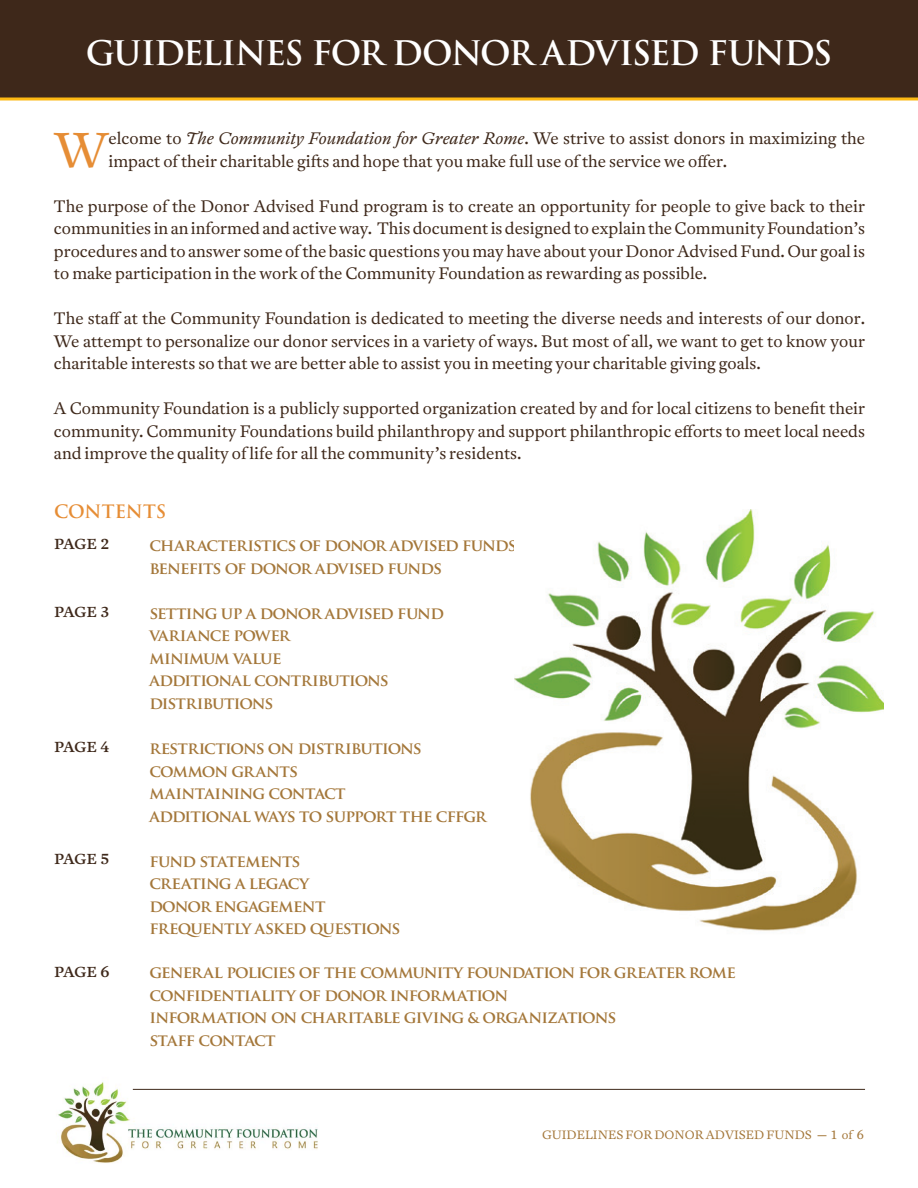
<style>
.page{position:relative;width:918px;height:1188px;background:#fff}
.page>*{position:absolute;margin:0;border:0;box-sizing:border-box;transform-origin:0 0}
.t1{font:300 48.45px "Antwerp";color:#e68d35}
.t2{font:700 33px "Trajan Pro";letter-spacing:-.05em;color:#fff}
.t3{font:18px "Antwerp";letter-spacing:-.02em;color:#3e281a}
.t4{font:700 18px "Trajan Pro";letter-spacing:-.005em;color:#e68d35}
.t5{font:300 16.5px/22.5px "Antwerp";color:#3e281a;text-align:justify}
.t6{font:700 16.5px/22.5px "Trajan Pro";letter-spacing:-.05em;color:#a4773a}
.t7{font:300 12px "Antwerp";color:#a4773a}
.s1{font-style:italic}
.s2{font-family:"Helvetica Neue";font-weight:400}
</style>
<div class="page">
<img style="left:58px;top:1082px;width:277px;height:81px">
<div style="left:0;top:0;width:918px;height:99px;background:#3e281a"></div>
<hr style="left:0;top:98px;width:918px;height:2px;background:#fdb913">
<hr style="left:133px;top:1089px;width:732px;height:1px;background:#3e281a">
<img style="left:514px;top:509px;width:369px;height:422px">
<h2 class="t2" style="left:86px;top:32px;width:748px">GUIDELINES FOR DONOR ADVISED FUNDS</h2>
<h1 class="t1" style="left:54px;top:117px;width:56px">W</h1>
<p class="t5" style="left:109px;top:127px;width:758px">elcome to <span class="s1">The Community Foundation for Greater Rome</span>. We strive to assist donors in maximizing the impact of their charitable gifts and hope that you make full use of the service we offer.</p>
<p class="t5" style="left:54px;top:194px;width:813px">The purpose of the Donor Advised Fund program is to create an opportunity for people to give back to their communities in an informed and active way. This document is designed to explain the Community Foundation’s procedures and to answer some of the basic questions you may have about your Donor Advised Fund. Our goal is to make participation in the work of the Community Foundation as rewarding as possible.</p>
<p class="t5" style="left:54px;top:307px;width:813px">The staff at the Community Foundation is dedicated to meeting the diverse needs and interests of our donor.<br>We attempt to personalize our donor services in a variety of ways. But most of all, we want to get to know your charitable interests so that we are better able to assist you in meeting your charitable giving goals.</p>
<p class="t5" style="left:54px;top:397px;width:813px">A Community Foundation is a publicly supported organization created by and for local citizens to benefit their community. Community Foundations build philanthropy and support philanthropic efforts to meet local needs and improve the quality of life for all the community’s residents.</p>
<p class="t4" style="left:54px;top:501px;width:114px">CONTENTS</p>
<p class="t3" style="left:54px;top:531px;width:57px">page 2</p>
<p class="t6" style="left:149px;top:534px;width:369px">characteristics of donor advised funds benefits of donor advised funds</p>
<p class="t6" style="left:149px;top:602px;width:296px">setting up a donor advised fund variance power<br>minimum value<br>additional contributions distributions</p>
<p class="t6" style="left:149px;top:737px;width:339px">restrictions on distributions common grants<br>maintaining contact<br>additional ways to support the cffgr</p>
<p class="t6" style="left:149px;top:849px;width:253px">fund statements<br>creating a legacy<br>donor engagement frequently asked questions</p>
<p class="t6" style="left:149px;top:961px;width:588px">general policies of the community foundation for greater rome confidentiality of donor information<br>information on charitable giving &amp; organizations<br>staff contact</p>
<p class="t3" style="left:54px;top:598px;width:57px">page 3</p>
<p class="t3" style="left:54px;top:733px;width:57px">page 4</p>
<p class="t3" style="left:54px;top:846px;width:57px">page 5</p>
<p class="t3" style="left:54px;top:958px;width:57px">page 6</p>
<p class="t7" style="left:542px;top:1126px;width:323px">GUIDELINES FOR DONOR ADVISED FUNDS <span class="s2">—</span> 1 of 6</p>
</div>
